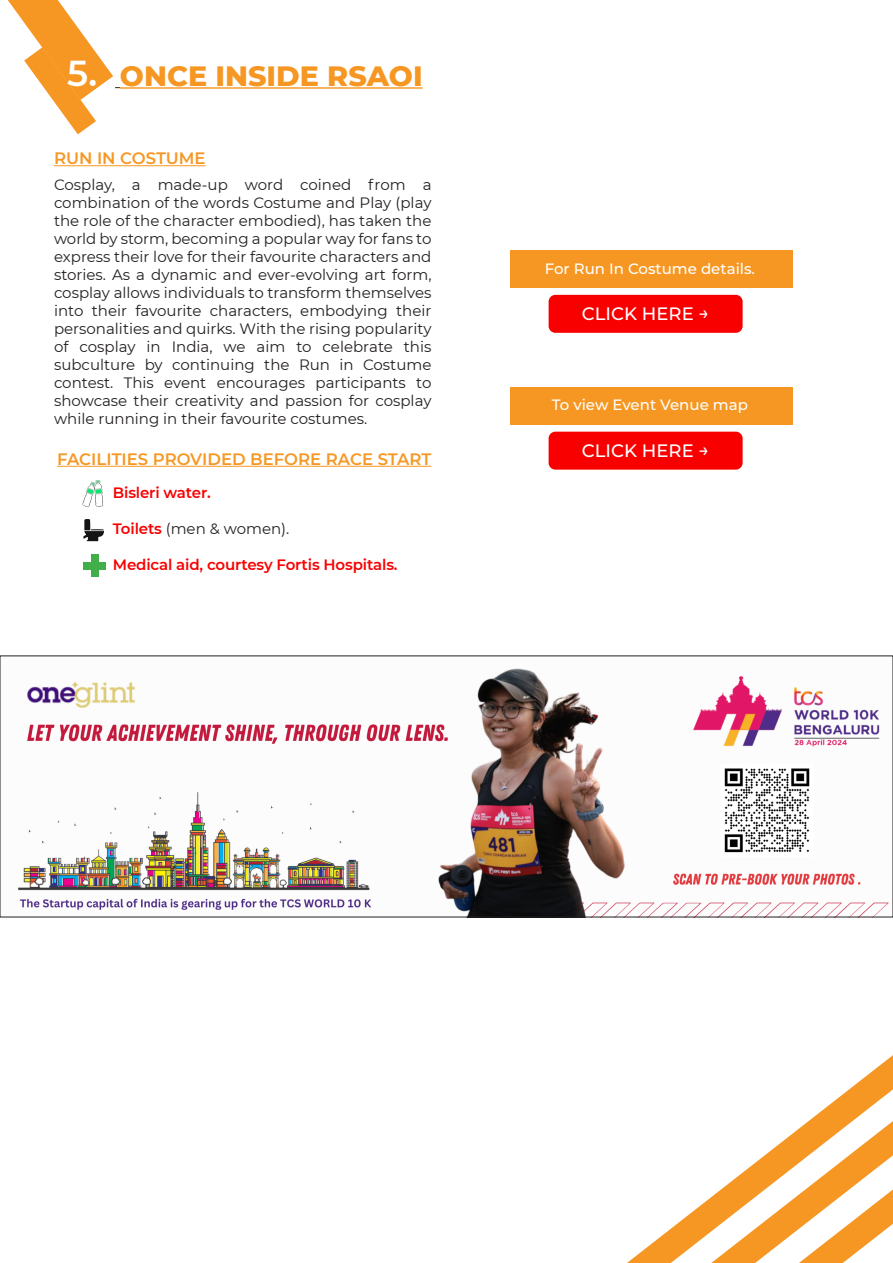
<style>
.page{position:relative;width:893px;height:1263px;background:#fff}
.page>*{position:absolute;margin:0;border:0;box-sizing:border-box;transform-origin:0 0}
.t1{font:800 28.5px "Montserrat";color:#f79723}
.t2{font:500 18px "Montserrat";color:#fff}
.t3{font:600 16.5px "Montserrat";color:#f79723}
.t4{font:15px/18px "Montserrat";color:#231f20;text-align:justify}
.t5{font:600 15px "Montserrat";letter-spacing:-.01em;color:#f80000}
.t6{font:500 15px "Montserrat";color:#fff}
.s1{font-weight:600;font-size:36px;color:#fff}
.s2{font-weight:600;color:#f80000}
</style>
<div class="page">
<svg style="left:627px;top:1055px;width:266px;height:208px"></svg>
<svg style="left:711px;top:1121px;width:182px;height:142px"></svg>
<div style="left:510px;top:387px;width:283px;height:37px;background:#f79723"></div>
<div style="left:549px;top:432px;width:194px;height:38px;background:#f80000;border-radius:7px"></div>
<div style="left:510px;top:250px;width:283px;height:37px;background:#f79723"></div>
<div style="left:549px;top:295px;width:194px;height:38px;background:#f80000;border-radius:7px"></div>
<svg style="left:8px;top:0;width:112px;height:134px"></svg>
<hr style="left:120px;top:87px;width:303px;height:2px;background:#f79723">
<hr style="left:54px;top:165px;width:152px;height:1px;background:#f79723">
<hr style="left:57px;top:466px;width:374px;height:1px;background:#f79723">
<div style="left:91px;top:555px;width:7px;height:22px;background:#40ae49"></div>
<div style="left:83px;top:562px;width:23px;height:7px;background:#40ae49"></div>
<svg style="left:83px;top:519px;width:21px;height:22px"></svg>
<svg style="left:82px;top:480px;width:21px;height:27px"></svg>
<img style="left:18px;top:668px;width:871px;height:247px">
<p class="t1" style="left:67px;top:55px;width:357px"><span class="s1">5.</span> ONCE INSIDE RSAOI</p>
<p class="t3" style="left:54px;top:147px;width:153px">RUN IN COSTUME</p>
<p class="t4" style="left:54px;top:176px;width:379px">Cosplay, a made-up word coined from a combination of the words Costume and Play (play the role of the character embodied), has taken the world by storm, becoming a popular way for fans to express their love for their favourite characters and stories. As a dynamic and ever-evolving art form, cosplay allows individuals to transform themselves into their favourite characters, embodying their personalities and quirks. With the rising popularity of cosplay in India, we aim to celebrate this subculture by continuing the Run in Costume contest. This event encourages participants to showcase their creativity and passion for cosplay while running in their favourite costumes.</p>
<p class="t3" style="left:57px;top:447px;width:376px">FACILITIES PROVIDED BEFORE RACE START</p>
<p class="t5" style="left:113px;top:482px;width:99px">Bisleri water.</p>
<p class="t4" style="left:113px;top:519px;width:178px"><span class="s2">Toilets</span> (men &amp; women).</p>
<p class="t5" style="left:113px;top:554px;width:286px">Medical aid, courtesy Fortis Hospitals.</p>
<p class="t6" style="left:545px;top:258px;width:212px">For Run In Costume details.</p>
<p class="t2" style="left:582px;top:301px;width:129px">CLICK HERE →</p>
<p class="t6" style="left:552px;top:394px;width:198px">To view Event Venue map</p>
<p class="t2" style="left:582px;top:438px;width:129px">CLICK HERE →</p>
</div>
